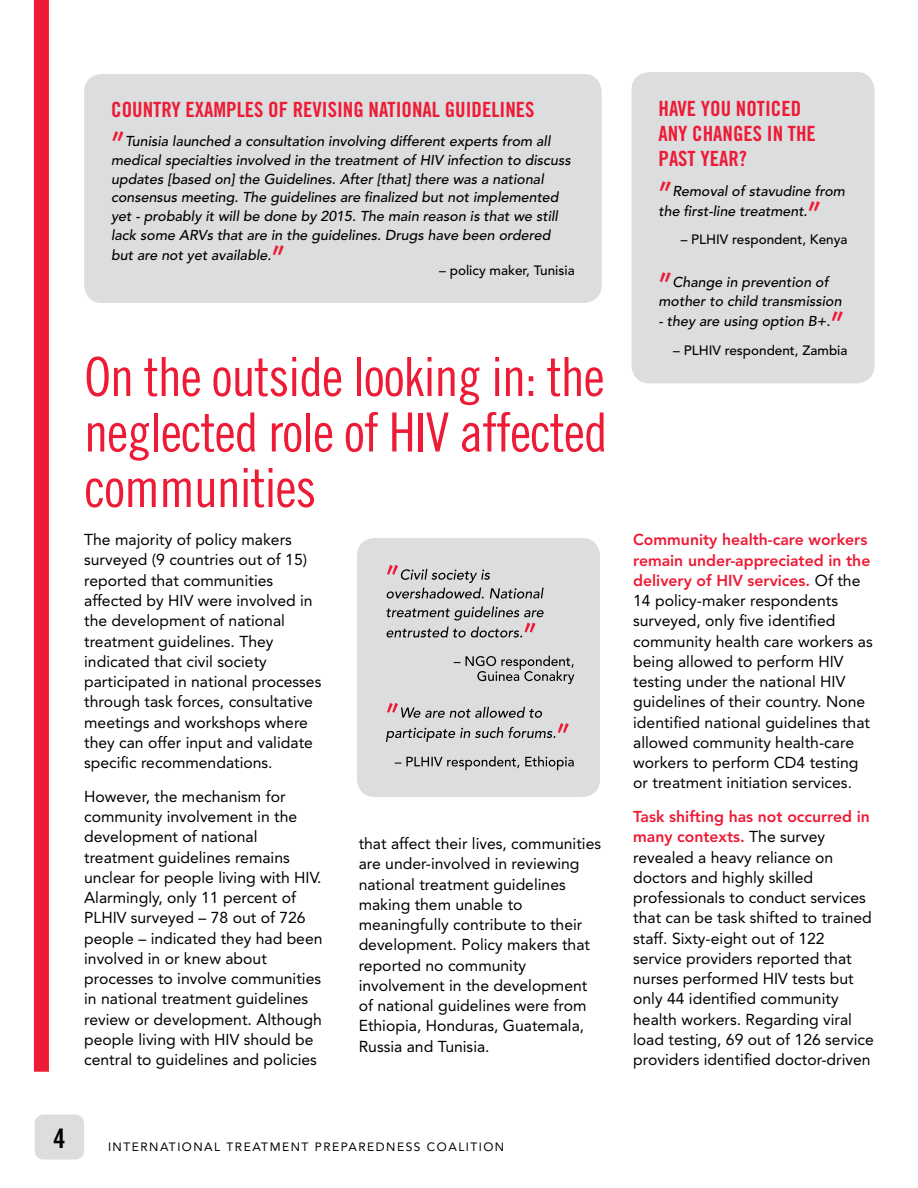
<style>
.page{position:relative;width:918px;height:1188px;background:#fff}
.page>*{position:absolute;margin:0;border:0;box-sizing:border-box;transform-origin:0 0}
.t1{font:54px/55.5px "Trade Gothic LT Std Cn 18";letter-spacing:-.02em;color:#ed1b36;text-align:justify}
.t2{font:300 condensed 39px "Futura Std";color:#ed1b36}
.t3{font:27px "Trade Gothic LT Std Bd Cn 20";color:#000}
.t4{font:21px/25.2px "Trade Gothic LT Std Bd Cn 20";color:#ed1b36}
.t5{font:15.75px/20.2px "Avenir LT Std";color:#000}
.t6{font:italic 500 14.25px/18.8px "Avenir LT Std";color:#000}
.t7{font:500 13.5px "Avenir LT Std";color:#000}
.t8{font:12px "Avenir LT Std";color:#000}
.s1{font-weight:800;color:#ed1b36}
</style>
<div class="page">
<div style="left:34px;top:0;width:15px;height:1072px;background:#ed1b36"></div>
<div style="left:35px;top:1115px;width:49px;height:45px;background:#dcddde;border-radius:9px"></div>
<div style="left:632px;top:72px;width:242px;height:311px;background:#dcddde;border-radius:18px"></div>
<div style="left:357px;top:538px;width:243px;height:259px;background:#dcddde;border-radius:18px"></div>
<svg style="left:395px;top:756px;width:179px;height:14px"></svg>
<svg style="left:386px;top:703px;width:183px;height:39px"></svg>
<svg style="left:454px;top:656px;width:120px;height:28px"></svg>
<svg style="left:386px;top:606px;width:158px;height:32px"></svg>
<svg style="left:386px;top:565px;width:158px;height:34px"></svg>
<div style="left:84px;top:74px;width:518px;height:229px;background:#dcddde;border-radius:18px"></div>
<h3 class="t4" style="left:111px;top:97px;width:220px">COUNTRY EXAMPLES OF REVISING</h3>
<h3 class="t4" style="left:369px;top:97px;width:86px">NATIONALGUIDELINES</h3>
<h2 class="t2" style="left:111px;top:124px;width:15px">”</h2>
<p class="t6" style="left:111px;top:132px;width:461px;text-indent:14px">Tunisia launched a consultation involving different experts from all medical specialties involved in the treatment of HIV infection to discuss updates [based on] the Guidelines. After [that] there was a national consensus meeting. The guidelines are finalized but not implemented yet - probably it will be done by 2015. The main reason is that we still lack some ARVs that are in the guidelines. Drugs have been ordered</p>
<p class="t6" style="left:111px;top:246px;width:162px">but are not yet available.</p>
<h2 class="t2" style="left:271px;top:238px;width:15px">”</h2>
<p class="t7" style="left:439px;top:263px;width:137px">– policy maker, Tunisia</p>
<h1 class="t1" style="left:84px;top:348px;width:525px">On the outside looking in: the neglected role of HIV affected communities</h1>
<p class="t5" style="left:84px;top:530px;width:239px">The majority of policy makers surveyed (9 countries out of 15) reported that communities affected by HIV were involved in the development of national treatment guidelines. They indicated that civil society participated in national processes through task forces, consultative meetings and workshops where they can offer input and validate specific recommendations.</p>
<p class="t5" style="left:84px;top:786px;width:240px">However, the mechanism for community involvement in the development of national treatment guidelines remains unclear for people living with HIV.<br>Alarmingly, only 11 percent of<br>PLHIV surveyed – 78 out of 726 people – indicated they had been involved in or knew about processes to involve communities in national treatment guidelines review or development. Although people living with HIV should be central to guidelines and policies</p>
<p class="t5" style="left:359px;top:834px;width:244px">that affect their lives, communities are under-involved in reviewing national treatment guidelines making them unable to meaningfully contribute to their development. Policy makers that reported no community involvement in the development of national guidelines were from<br>Ethiopia, Honduras, Guatemala,<br>Russia and Tunisia.</p>
<h3 class="t3" style="left:53px;top:1122px;width:13px">4</h3>
<p class="t8" style="left:108px;top:1140px;width:10px">international</p>
<p class="t8" style="left:227px;top:1140px;width:11px">treatment</p>
<p class="t8" style="left:315px;top:1140px;width:10px">preparedness</p>
<p class="t8" style="left:427px;top:1140px;width:10px">coalition</p>
<h3 class="t4" style="left:658px;top:96px;width:108px">HAVE YOU NOTICED<br>ANY CHANGES</h3>
<h3 class="t4" style="left:767px;top:121px;width:31px">IN THE</h3>
<h3 class="t4" style="left:658px;top:146px;width:90px">PAST YEAR?</h3>
<h2 class="t2" style="left:658px;top:173px;width:15px">”</h2>
<p class="t6" style="left:658px;top:181px;width:188px;line-height:20.2px;text-indent:14px">Removal of stavudine from the first-line treatment.</p>
<h2 class="t2" style="left:808px;top:193px;width:15px">”</h2>
<p class="t7" style="left:681px;top:232px;width:168px">– PLHIV respondent, Kenya</p>
<h2 class="t2" style="left:658px;top:265px;width:15px">”</h2>
<p class="t6" style="left:658px;top:273px;width:185px;text-align:center">Change in prevention of mother to child transmission</p>
<p class="t6" style="left:658px;top:312px;width:173px">- they are using option B+.</p>
<h2 class="t2" style="left:830px;top:304px;width:15px">”</h2>
<p class="t7" style="left:673px;top:342px;width:176px">– PLHIV respondent, Zambia</p>
<p class="t5" style="left:633px;top:530px;width:241px"><span class="s1">Community health-care workers remain under-appreciated in the delivery of HIV services.</span> Of the<br>14 policy-maker respondents surveyed, only five identified community health care workers as being allowed to perform HIV testing under the national HIV guidelines of their country. None identified national guidelines that allowed community health-care workers to perform CD4 testing or treatment initiation services.</p>
<p class="t5" style="left:633px;top:807px;width:242px"><span class="s1">Task shifting has not occurred in many contexts.</span> The survey revealed a heavy reliance on doctors and highly skilled professionals to conduct services that can be task shifted to trained staff. Sixty-eight out of 122 service providers reported that nurses performed HIV tests but only 44 identified community health workers. Regarding viral load testing, 69 out of 126 service providers identified doctor-driven</p>
</div>
